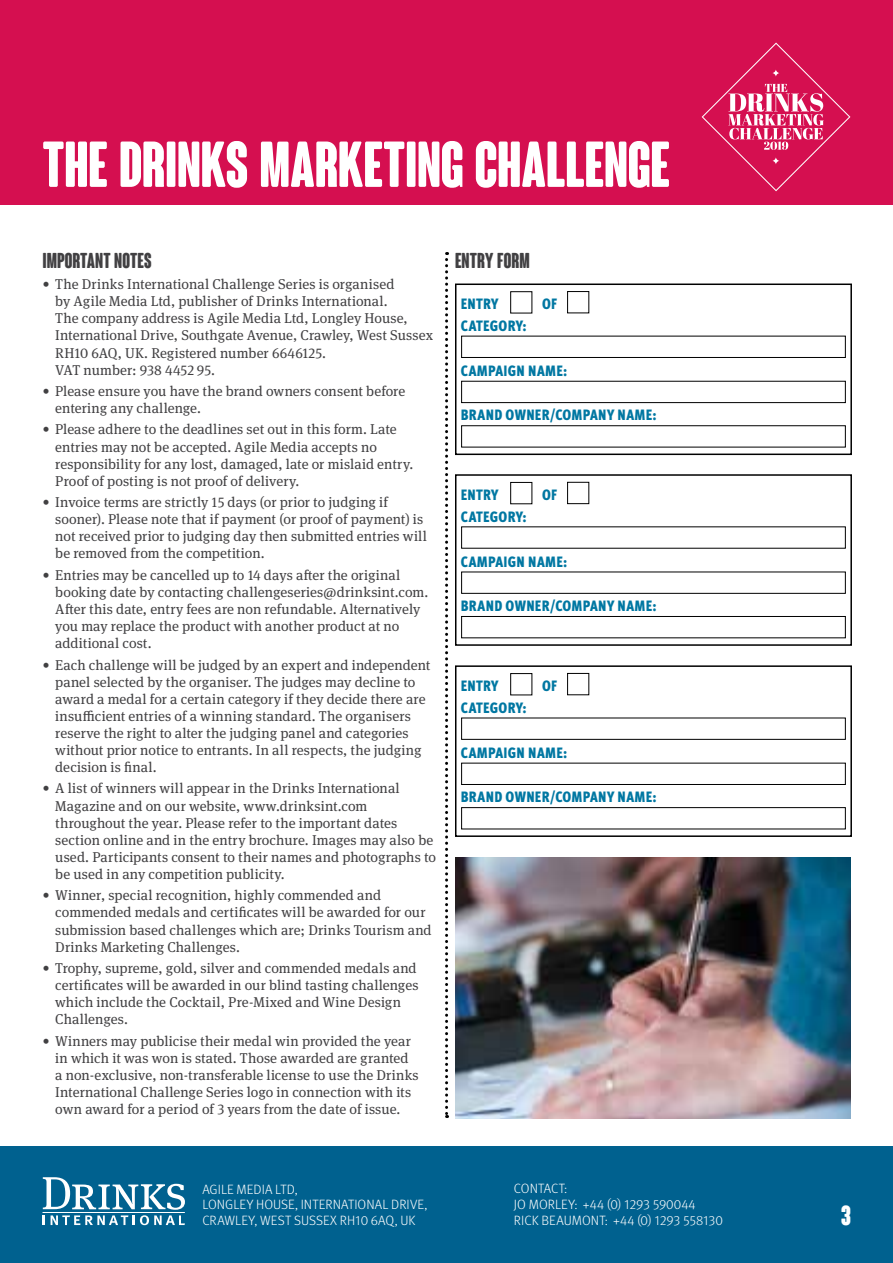
<style>
.page{position:relative;width:893px;height:1263px;background:#fff}
.page>*{position:absolute;margin:0;border:0;box-sizing:border-box;transform-origin:0 0}
.t1{font:700 condensed 63px "Coluna Rounded";letter-spacing:-.005em;color:#fff}
.t2{font:700 condensed 27px "Coluna Rounded";color:#fff}
.t3{font:700 condensed 21px "Coluna Rounded";letter-spacing:.005em;color:#414042}
.t4{font:900 condensed 15px "Meta OT";letter-spacing:.02em;color:#0077a2}
.t5{font:14.25px/17.1px "Meta Serif OT";letter-spacing:.005em;color:#414042}
.t6{font:300 13.5px/15.8px "Meta OT";letter-spacing:.005em;color:#fff}
</style>
<div class="page">
<div style="left:0;top:1146px;width:893px;height:117px;background:#00618f"></div>
<svg style="left:43px;top:1177px;width:142px;height:48px"></svg>
<img style="left:455px;top:857px;width:395px;height:261px">
<div style="left:0;top:0;width:893px;height:205px;background:#d50f50"></div>
<svg style="left:445px;top:252px;width:3px;height:866px"></svg>
<div style="left:455px;top:283px;width:397px;height:172px;border:2px solid #000"></div>
<div style="left:461px;top:336px;width:384px;height:22px;border:1px solid #000"></div>
<div style="left:461px;top:381px;width:384px;height:22px;border:1px solid #000"></div>
<div style="left:510px;top:291px;width:22px;height:22px;border:1px solid #000"></div>
<div style="left:567px;top:291px;width:22px;height:22px;border:1px solid #000"></div>
<div style="left:455px;top:474px;width:397px;height:172px;border:2px solid #000"></div>
<div style="left:461px;top:616px;width:384px;height:22px;border:1px solid #000"></div>
<div style="left:510px;top:482px;width:22px;height:22px;border:1px solid #000"></div>
<div style="left:567px;top:482px;width:22px;height:22px;border:1px solid #000"></div>
<div style="left:455px;top:665px;width:397px;height:172px;border:2px solid #000"></div>
<div style="left:461px;top:763px;width:384px;height:22px;border:1px solid #000"></div>
<div style="left:461px;top:807px;width:384px;height:22px;border:1px solid #000"></div>
<div style="left:510px;top:673px;width:22px;height:22px;border:1px solid #000"></div>
<div style="left:567px;top:673px;width:22px;height:22px;border:1px solid #000"></div>
<svg style="left:702px;top:43px;width:148px;height:148px"></svg>
<h1 class="t1" style="left:43px;top:130px;width:629px">THE DRINKS MARKETING CHALLENGE</h1>
<h3 class="t3" style="left:43px;top:249px;width:111px">IMPORTANT NOTES</h3>
<p class="t5" style="left:55px;top:276px;width:379px;text-indent:-13px">• The Drinks International Challenge Series is organised<br>by Agile Media Ltd, publisher of Drinks International.<br>The company address is Agile Media Ltd, Longley House, International Drive, Southgate Avenue, Crawley, West Sussex RH10 6AQ, UK. Registered number 6646125.<br>VAT number: 938 4452 95.</p>
<p class="t5" style="left:55px;top:383px;width:352px;text-indent:-13px">• Please ensure you have the brand owners consent before entering any challenge.</p>
<p class="t5" style="left:55px;top:421px;width:360px;text-indent:-13px">• Please adhere to the deadlines set out in this form. Late entries may not be accepted. Agile Media accepts no responsibility for any lost, damaged, late or mislaid entry.<br>Proof of posting is not proof of delivery.</p>
<p class="t5" style="left:55px;top:494px;width:373px;text-indent:-13px">• Invoice terms are strictly 15 days (or prior to judging if sooner). Please note that if payment (or proof of payment) is not received prior to judging day then submitted entries will be removed from the competition.</p>
<p class="t5" style="left:55px;top:566px;width:375px;text-indent:-13px">• Entries may be cancelled up to 14 days after the original booking date by contacting challengeseries@drinksint.com.<br>After this date, entry fees are non refundable. Alternatively you may replace the product with another product at no additional cost.</p>
<p class="t5" style="left:55px;top:656px;width:377px;text-indent:-13px">• Each challenge will be judged by an expert and independent panel selected by the organiser. The judges may decline to award a medal for a certain category if they decide there are insufficient entries of a winning standard. The organisers reserve the right to alter the judging panel and categories without prior notice to entrants. In all respects, the judging decision is final.</p>
<p class="t5" style="left:55px;top:780px;width:382px;text-indent:-13px">• A list of winners will appear in the Drinks International Magazine and on our website, www.drinksint.com throughout the year. Please refer to the important dates section online and in the entry brochure. Images may also be used. Participants consent to their names and photographs to be used in any competition publicity.</p>
<p class="t5" style="left:55px;top:887px;width:378px;text-indent:-13px">• Winner, special recognition, highly commended and commended medals and certificates will be awarded for our submission based challenges which are; Drinks Tourism and Drinks Marketing Challenges.</p>
<p class="t5" style="left:55px;top:960px;width:365px;text-indent:-13px">• Trophy, supreme, gold, silver and commended medals and certificates will be awarded in our blind tasting challenges which include the Cocktail, Pre-Mixed and Wine Design Challenges.</p>
<p class="t5" style="left:55px;top:1032px;width:365px;text-indent:-13px">• Winners may publicise their medal win provided the year in which it was won is stated. Those awarded are granted a non-exclusive, non-transferable license to use the Drinks International Challenge Series logo in connection with its own award for a period of 3 years from the date of issue.</p>
<h3 class="t3" style="left:455px;top:249px;width:76px">ENTRY FORM</h3>
<p class="t4" style="left:461px;top:294px;width:39px">ENTRY</p>
<p class="t4" style="left:542px;top:294px;width:16px">OF</p>
<p class="t4" style="left:461px;top:316px;width:68px">CATEGORY:</p>
<p class="t4" style="left:461px;top:361px;width:108px">CAMPAIGN NAME:</p>
<p class="t4" style="left:461px;top:405px;width:197px">BRAND OWNER/COMPANY NAME:</p>
<p class="t4" style="left:461px;top:485px;width:39px">ENTRY</p>
<p class="t4" style="left:542px;top:485px;width:16px">OF</p>
<p class="t4" style="left:461px;top:507px;width:68px">CATEGORY:</p>
<p class="t4" style="left:461px;top:552px;width:108px">CAMPAIGN NAME:</p>
<p class="t4" style="left:461px;top:596px;width:197px">BRAND OWNER/COMPANY NAME:</p>
<p class="t4" style="left:461px;top:676px;width:39px">ENTRY</p>
<p class="t4" style="left:542px;top:676px;width:16px">OF</p>
<p class="t4" style="left:461px;top:698px;width:68px">CATEGORY:</p>
<p class="t4" style="left:461px;top:743px;width:108px">CAMPAIGN NAME:</p>
<p class="t4" style="left:461px;top:787px;width:197px">BRAND OWNER/COMPANY NAME:</p>
<p class="t6" style="left:202px;top:1181px;width:226px">AGILE MEDIA LTD,<br>LONGLEY HOUSE, INTERNATIONAL DRIVE,<br>CRAWLEY, WEST SUSSEX RH10 6AQ, UK</p>
<p class="t6" style="left:514px;top:1181px;width:210px">CONTACT:<br>JO MORLEY: +44 (0) 1293 590044<br>RICK BEAUMONT: +44 (0) 1293 558130</p>
<h2 class="t2" style="left:841px;top:1201px;width:11px">3</h2>
</div>
